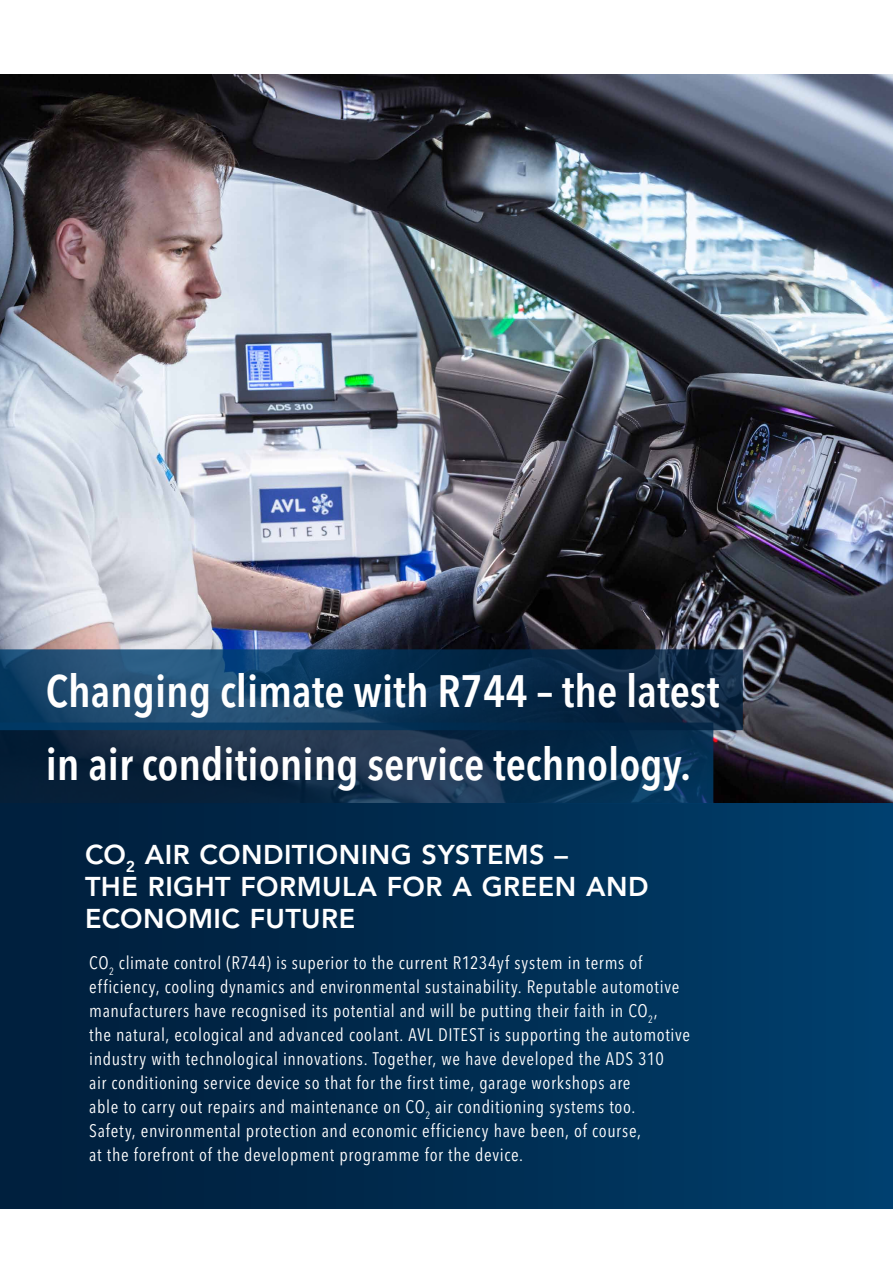
<style>
.page{position:relative;width:893px;height:1263px;background:#fff}
.page>*{position:absolute;margin:0;border:0;box-sizing:border-box;transform-origin:0 0}
.t1{font:600 condensed 45px "Avenir Next LT Pro";color:#fff}
.t2{font:800 27px/32.4px "Avenir LT Std";letter-spacing:.015em;color:#fff}
.t3{font:condensed 18px/24px "Avenir Next LT Pro";letter-spacing:.035em;color:#fff}
</style>
<div class="page">
<img style="left:0;top:74px;width:893px;height:729px">
<div style="left:0;top:803px;width:893px;height:405px;background:linear-gradient(to right,#001c38,#003e6c)"></div>
<svg style="left:0;top:730px;width:713px;height:73px;background:#102d49"></svg>
<svg style="left:0;top:649px;width:743px;height:81px;background:#11385b"></svg>
<h1 class="t1" style="left:46px;top:664px;width:675px">Changing climate with R744 – the latest</h1>
<h1 class="t1" style="left:46px;top:737px;width:647px">in air conditioning service technology.</h1>
<p class="t2" style="left:85px;top:838px;width:565px">CO<sub>2</sub> AIR CONDITIONING SYSTEMS –<br>THE RIGHT FORMULA FOR A GREEN AND<br>ECONOMIC FUTURE</p>
<p class="t3" style="left:89px;top:951px;width:602px">CO<sub>2</sub> climate control (R744) is superior to the current R1234yf system in terms of efficiency, cooling dynamics and environmental sustainability. Reputable automotive manufacturers have recognised its potential and will be putting their faith in CO<sub>2</sub>,<br>the natural, ecological and advanced coolant. AVL DITEST is supporting the automotive industry with technological innovations. Together, we have developed the ADS 310<br>air conditioning service device so that for the first time, garage workshops are<br>able to carry out repairs and maintenance on CO<sub>2</sub> air conditioning systems too.<br>Safety, environmental protection and economic efficiency have been, of course,<br>at the forefront of the development programme for the device.</p>
</div>
